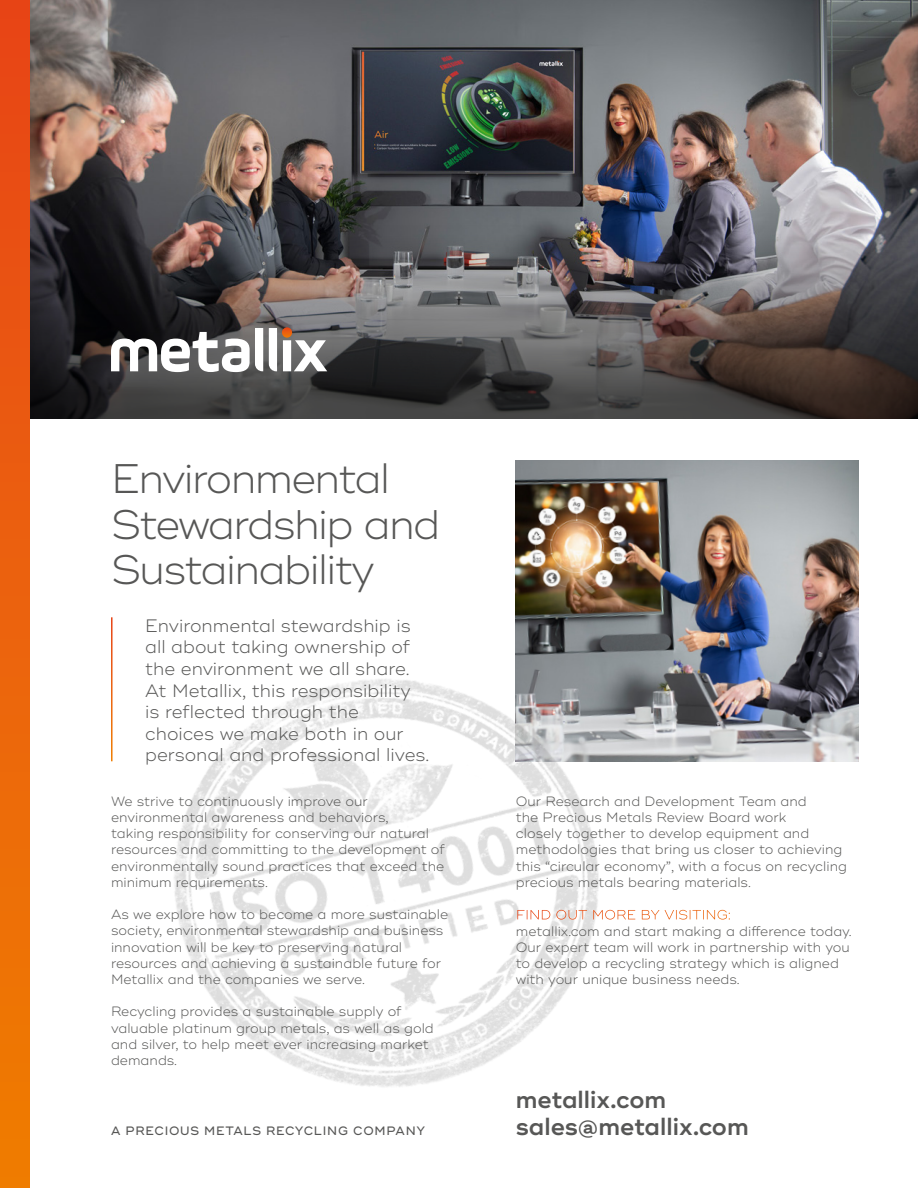
<style>
.page{position:relative;width:918px;height:1188px;background:#fff}
.page>*{position:absolute;margin:0;border:0;box-sizing:border-box;transform-origin:0 0}
.t1{font:300 41.25px/45.5px "Ridley Grotesk";letter-spacing:-.04em;color:#575756}
.t2{font:600 24px "Ridley Grotesk";color:#575756}
.t3{font:300 18px/21.6px "Ridley Grotesk";color:#575756}
.t4{font:300 13.5px/16.2px "Ridley Grotesk";color:#575756}
.t5{font:500 12.15px "Ridley Grotesk";letter-spacing:.06em;color:#575756}
.s1{color:#fff}
</style>
<div class="page">
<img style="left:516px;top:460px;width:342px;height:301px">
<img style="left:111px;top:602px;width:571px;height:485px">
<img style="left:30px;top:0;width:888px;height:225px">
<svg style="left:30px;top:225px;width:888px;height:194px;background:#4e4a4b"></svg>
<div style="left:0;top:0;width:30px;height:1188px;background:linear-gradient(to bottom,#e74518,#ef7d01)"></div>
<svg style="left:111px;top:328px;width:152px;height:44px"></svg>
<svg style="left:269px;top:327px;width:58px;height:44px"></svg>
<hr style="left:111px;top:617px;width:2px;height:144px;background:#fff">
<p class="t1" style="left:111px;top:457px;width:331px">Environmental<br>Stewardship and<br>Sustainability</p>
<p class="t3" style="left:145px;top:615px;width:286px">Environmental stewardship is all about taking ownership of the environment we all share.<br>At Metallix, this responsibility is reflected through the choices we make both in our personal and professional lives.</p>
<p class="t4" style="left:111px;top:793px;width:335px">We strive to continuously improve our environmental awareness and behaviors,<br>taking responsibility for conserving our natural resources and committing to the development of environmentally sound practices that exceed the minimum requirements.</p>
<p class="t4" style="left:111px;top:907px;width:339px">As we explore how to become a more sustainable society, environmental stewardship and business innovation will be key to preserving natural resources and achieving a sustainable future for Metallix and the companies we serve.</p>
<p class="t4" style="left:111px;top:1004px;width:324px">Recycling provides a sustainable supply of valuable platinum group metals, as well as gold and silver, to help meet ever increasing market demands.</p>
<p class="t4" style="left:516px;top:793px;width:333px">Our Research and Development Team and<br>the Precious Metals Review Board work<br>closely together to develop equipment and methodologies that bring us closer to achieving this “circular economy”, with a focus on recycling precious metals bearing materials.</p>
<p class="t4" style="left:516px;top:907px;width:337px"><span class="s1">FIND OUT MORE BY VISITING:<br></span>metallix.com and start making a difference today.<br>Our expert team will work in partnership with you to develop a recycling strategy which is aligned with your unique business needs.</p>
<p class="t4" style="left:751px;top:923px;width:11px">f</p>
<p class="t2" style="left:516px;top:1086px;width:152px">metallix.com</p>
<p class="t5" style="left:111px;top:1123px;width:316px">A PRECIOUS METALS RECYCLING COMPANY</p>
<p class="t2" style="left:516px;top:1112px;width:234px">sales@metallix.com</p>
</div>
